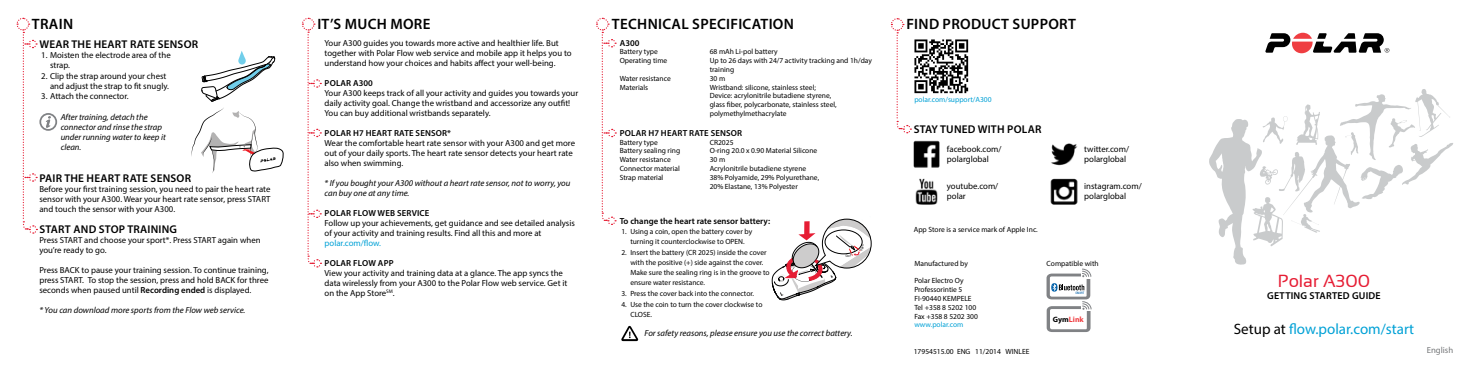
<style>
.page{position:relative;width:1471px;height:373px;background:#fff}
.page>*{position:absolute;margin:0;border:0;box-sizing:border-box;transform-origin:0 0}
.t1{font:17.5px "Sansation";color:#e61d34}
.t2{font:600 15px "Myriad Pro";letter-spacing:.02em;color:#000}
.t3{font:15px "Myriad Pro";color:#00a1d6}
.t4{font:600 11.25px "Myriad Pro";letter-spacing:.02em;color:#000}
.t5{font:600 10px "Myriad Pro";letter-spacing:.02em;color:#000}
.t6{font:8.75px/10px "Myriad Pro";color:#000}
.t7{font:italic 8.75px/10px "Myriad Pro";color:#000}
.t8{font:600 8.75px "Myriad Pro";letter-spacing:.02em;color:#000}
.t9{font:600 8.75px "Myriad Pro";color:#000}
.t10{font:8.75px "Myriad Pro";color:#00a1d6}
.t11{font:8.75px "Myriad Pro";color:#757779}
.t12{font:700 7.75px "Myriad Pro";color:#ef3e42}
.t13{font:7.5px/8.8px "Myriad Pro";color:#000}
.t14{font:7.5px "Myriad Pro";color:#00a1d6}
.s1{font-weight:600}
.s2{color:#000}
</style>
<div class="page">
<svg style="left:621px;top:325px;width:18px;height:17px"></svg>
<svg style="left:596px;top:17px;width:20px;height:208px"></svg>
<svg style="left:1265px;top:33px;width:124px;height:20px"></svg>
<svg style="left:1209px;top:89px;width:244px;height:176px"></svg>
<svg style="left:1046px;top:268px;width:45px;height:63px"></svg>
<svg style="left:192px;top:51px;width:92px;height:122px"></svg>
<svg style="left:16px;top:17px;width:41px;height:217px"></svg>
<svg style="left:302px;top:17px;width:20px;height:251px"></svg>
<img style="left:913px;top:140px;width:27px;height:28px">
<img style="left:1050px;top:178px;width:28px;height:27px">
<img style="left:1051px;top:143px;width:27px;height:23px">
<img style="left:915px;top:178px;width:23px;height:27px">
<svg style="left:890px;top:18px;width:21px;height:116px"></svg>
<img style="left:914px;top:39px;width:54px;height:54px">
<svg style="left:772px;top:218px;width:99px;height:82px"></svg>
<h2 class="t2" style="left:32px;top:14px;width:43px">TRAIN</h2>
<h2 class="t2" style="left:317px;top:14px;width:115px">IT’S MUCH MORE</h2>
<p class="t6" style="left:324px;top:37px;width:249px">Your A300 guides you towards more active and healthier life. But together with Polar Flow web service and mobile app it helps you to understand how your choices and habits affect your well-being.</p>
<p class="t8" style="left:325px;top:77px;width:50px">POLAR A300</p>
<p class="t6" style="left:324px;top:87px;width:255px">Your A300 keeps track of all your activity and guides you towards your daily activity goal. Change the wristband and accessorize any outfit!<br>You can buy additional wristbands separately.</p>
<p class="t8" style="left:325px;top:127px;width:128px">POLAR H7 HEART RATE SENSOR*</p>
<p class="t6" style="left:324px;top:137px;width:252px">Wear the comfortable heart rate sensor with your A300 and get more out of your daily sports. The heart rate sensor detects your heart rate also when swimming.</p>
<p class="t7" style="left:324px;top:177px;width:247px">* If you bought your A300 without a heart rate sensor, not to worry, you can buy one at any time.</p>
<p class="t8" style="left:325px;top:207px;width:12px">POLAR</p>
<p class="t8" style="left:353px;top:207px;width:78px">FLOW WEB SERVICE</p>
<p class="t6" style="left:324px;top:217px;width:252px">Follow up your achievements, get guidance and see detailed analysis of your activity and training results. Find all this and more at</p>
<p class="t10" style="left:324px;top:237px;width:58px">polar.com/flow.</p>
<p class="t8" style="left:325px;top:257px;width:12px">POLAR</p>
<p class="t8" style="left:353px;top:257px;width:31px">FLO W APP</p>
<p class="t6" style="left:324px;top:267px;width:244px">View your activity and training data at a glance. The app syncs the data wirelessly from your A300 to the Polar Flow web service. Get it on the App Store<sup>SM</sup>.</p>
<p class="t4" style="left:40px;top:36px;width:160px">WEAR THE HEART RATE SENSOR</p>
<p class="t6" style="left:50px;top:49px;width:122px;text-indent:-9px">1. Moisten the electrode area of the strap.</p>
<p class="t6" style="left:41px;top:70px;width:129px;text-align:right">2. Clip the strap around your chest and adjust the strap to fit snugly.</p>
<p class="t6" style="left:41px;top:91px;width:89px">3. Attach the connector.</p>
<p class="t7" style="left:61px;top:112px;width:107px">After training, detach the connector and rinse the strap under running water to keep it clean.</p>
<p class="t4" style="left:40px;top:170px;width:153px">PAIR THE HEART RATE SENSOR</p>
<p class="t6" style="left:39px;top:183px;width:232px;text-align:justify">Before your first training session, you need to pair the heart rate sensor with your A300. Wear your heart rate sensor, press START and touch the sensor with your A300.</p>
<p class="t4" style="left:40px;top:222px;width:101px">START AND STOP TRAININ</p>
<p class="t4" style="left:170px;top:222px;width:9px">G</p>
<p class="t6" style="left:39px;top:235px;width:223px">Press START and choose your sport*. Press START again when you’re ready to go.</p>
<p class="t6" style="left:39px;top:265px;width:231px;text-align:justify">Press BACK to pause your training session. To continue training, press START. To stop the session, press and hold BACK for three seconds when paused until <span class="s1">RECORDING ENDED</span> is displayed.</p>
<p class="t7" style="left:39px;top:305px;width:207px">* You can download more sports from the Flow web service.</p>
<h2 class="t2" style="left:612px;top:14px;width:183px">TECHNICAL SPECIFICATION</h2>
<p class="t8" style="left:620px;top:37px;width:21px">A300</p>
<p class="t13" style="left:619px;top:47px;width:40px">Battery type</p>
<p class="t13" style="left:709px;top:47px;width:69px">68 mAh Li-pol battery</p>
<p class="t13" style="left:619px;top:56px;width:49px">Operating time</p>
<p class="t13" style="left:709px;top:56px;width:164px">Up to 26 days with 24/7 activity tracking and 1h/day training</p>
<p class="t13" style="left:619px;top:74px;width:53px">Water resistance</p>
<p class="t13" style="left:709px;top:74px;width:17px">30 m</p>
<p class="t13" style="left:619px;top:82px;width:30px">Materials</p>
<p class="t13" style="left:709px;top:82px;width:128px">Wristband: silicone, stainless steel; Device: acrylonitrile butadiene styrene, glass fiber, polycarbonate, stainless steel, polymethylmethacrylate</p>
<p class="t8" style="left:620px;top:127px;width:124px">POLAR H7 HEART RATE SENSOR</p>
<p class="t13" style="left:619px;top:137px;width:40px">Battery type</p>
<p class="t13" style="left:709px;top:137px;width:25px">CR2025</p>
<p class="t13" style="left:619px;top:146px;width:62px">Battery sealing ring</p>
<p class="t13" style="left:709px;top:146px;width:109px">O-ring 20.0 x 0.90 Material Silicone</p>
<p class="t13" style="left:619px;top:155px;width:53px">Water resistance</p>
<p class="t13" style="left:709px;top:155px;width:17px">30 m</p>
<p class="t13" style="left:619px;top:164px;width:62px">Connector material</p>
<p class="t13" style="left:709px;top:164px;width:98px">Acrylonitrile butadiene styrene</p>
<p class="t13" style="left:619px;top:172px;width:45px">Strap material</p>
<p class="t13" style="left:709px;top:172px;width:111px">38% Polyamide, 29% Polyurethane,<br>20% Elastane, 13% Polyester</p>
<p class="t9" style="left:619px;top:215px;width:152px">TO CHANGE THE HEART RATE SENSOR BATTERY:</p>
<p class="t13" style="left:621px;top:226px;width:132px;line-height:10px;text-align:center">1. Using a coin, open the battery cover by turning it counterclockwise to OPEN.</p>
<p class="t13" style="left:630px;top:247px;width:141px;line-height:10px;text-indent:-9px">2. Insert the battery (CR 2025) inside the cover with the positive (+) side against the cover.<br>Make sure the sealing ring is in the groove to ensure water resistance.</p>
<p class="t13" style="left:621px;top:288px;width:134px">3. Press the cover back into the connector.</p>
<p class="t13" style="left:630px;top:298px;width:134px;line-height:10px;text-indent:-9px">4. Use the coin to turn the cover clockwise to<br>CLOSE.</p>
<p class="t7" style="left:644px;top:327px;width:210px">For safety reasons, please ensure you use the correct battery.</p>
<h2 class="t2" style="left:906px;top:15px;width:168px">FIND PRODUCT SUPPORT</h2>
<p class="t14" style="left:914px;top:95px;width:79px">polar.com/support/A300</p>
<p class="t4" style="left:914px;top:121px;width:129px">STAY TUNED WITH POLAR</p>
<p class="t6" style="left:947px;top:144px;width:56px">facebook.com/ polarglobal</p>
<p class="t6" style="left:947px;top:181px;width:53px">youtube.com/ polar</p>
<p class="t13" style="left:913px;top:224px;width:126px">App Store is a service mark of Apple Inc.</p>
<p class="t6" style="left:1084px;top:144px;width:46px">twitter.com/ polarglobal</p>
<p class="t6" style="left:1084px;top:181px;width:59px">instagram.com/ polarglobal</p>
<p class="t13" style="left:914px;top:258px;width:55px">Manufactured by</p>
<p class="t13" style="left:914px;top:276px;width:65px">Polar Electro Oy<br>Professorintie 5<br>FI-90440 KEMPELE<br>Tel +358 8 5202 100<br>Fax +358 8 5202 300</p>
<p class="t14" style="left:914px;top:319px;width:51px">www.polar.com</p>
<p class="t13" style="left:913px;top:346px;width:117px">17954515.00 ENG 11/2014 WINLEE</p>
<p class="t13" style="left:1046px;top:258px;width:54px">Compatible with</p>
<p class="t12" style="left:1053px;top:314px;width:32px"><span class="s2">Gym</span>Link</p>
<h1 class="t1" style="left:1277px;top:270px;width:94px">Polar A300</h1>
<p class="t5" style="left:1267px;top:289px;width:115px">GETTING STARTED GUIDE</p>
<h2 class="t3" style="left:1233px;top:319px;width:182px"><span class="s2">Setup at</span> flow.polar.com/start</h2>
<p class="t11" style="left:1426px;top:344px;width:28px">English</p>
</div>
